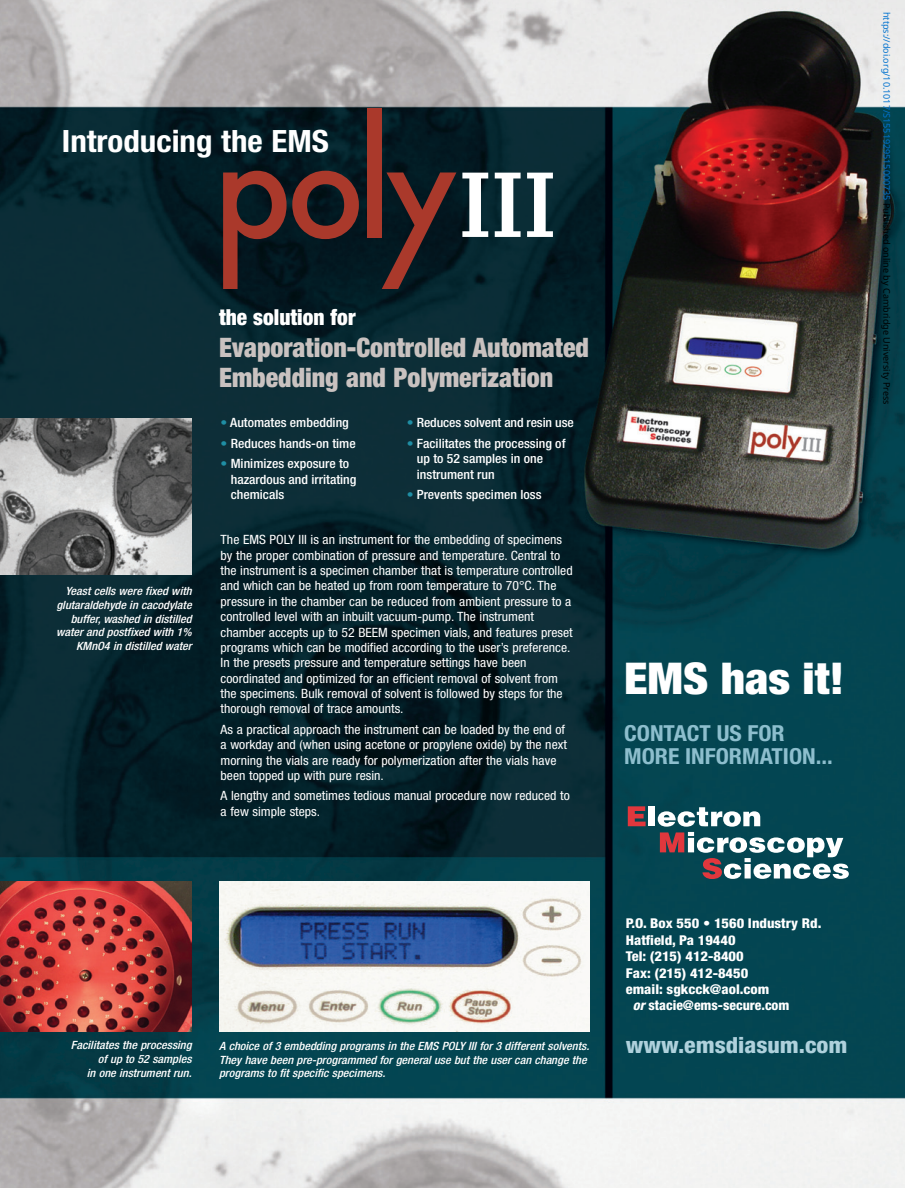
<style>
.page{position:relative;width:905px;height:1188px;background:#fff}
.page>*{position:absolute;margin:0;border:0;box-sizing:border-box;transform-origin:0 0}
.t1{font:900 condensed 43.8px "Helvetica Neue LT Std";color:#fff;scale:1.07 1}
.t2{font:700 condensed 30.75px "Helvetica Neue LT Std";color:#fff;scale:1.07 1}
.t3{font:900 condensed 26.85px/30px "Helvetica Neue LT Std";color:#c9c2c0;scale:.96 1}
.t4{font:800 condensed 22.35px "Helvetica Neue LT Std";color:#afd1dc;scale:1.07 1}
.t5{font:700 condensed 22.05px/22.5px "Helvetica Neue LT Std";color:#8dbecd;scale:1.07 1}
.t6{font:900 condensed 22.05px "Helvetica Neue LT Std";color:#fff;scale:.96 1}
.t7{font:800 condensed 13.5px "Helvetica Neue LT Std";color:#fff;scale:1.07 1}
.t8{font:800 condensed 13.5px "Helvetica Neue LT Std";color:#fff}
.t9{font:condensed 12.75px/15.3px "Helvetica Neue LT Std";color:#fff;scale:1.07 1}
.t10{font:500 condensed 12.75px/15.3px "Helvetica Neue LT Std";color:#fff;scale:1.07 1}
.t11{font:italic 500 condensed 11.4px/13.6px "Helvetica Neue LT Std";color:#fff;text-align:right;scale:1.07 1}
.t12{font:9px "Noto Sans";color:#0172cf}
.s1{color:#1f8ea4}
.s2{color:#000}
.s3{font-style:italic}
</style>
<div class="page">
<img style="left:0;top:0;width:904px;height:1188px">
<div style="left:648px;top:806px;width:7px;height:20px;background:#fff"></div>
<svg style="left:627px;top:806px;width:18px;height:20px"></svg>
<svg style="left:657px;top:807px;width:191px;height:72px"></svg>
<svg style="left:462px;top:173px;width:26px;height:64px"></svg>
<svg style="left:494px;top:173px;width:26px;height:64px"></svg>
<svg style="left:527px;top:173px;width:26px;height:64px"></svg>
<svg style="left:223px;top:171px;width:63px;height:117px;background:#4d2624"></svg>
<svg style="left:292px;top:171px;width:67px;height:68px;background:#582825"></svg>
<div style="left:367px;top:108px;width:15px;height:129px;background:#aa392b"></div>
<svg style="left:380px;top:173px;width:76px;height:115px;background:#352224"></svg>
<img style="left:0;top:881px;width:192px;height:151px">
<img style="left:219px;top:881px;width:370px;height:151px">
<img style="left:0;top:419px;width:192px;height:155px">
<p class="t2" style="left:62px;top:122px;width:251px">Introducing the EMS</p>
<p class="t11" style="left:56px;top:585px;width:128px">Yeast cells were fixed with glutaraldehyde in cacodylate buffer, washed in distilled water and postfixed with 1%<br>KMnO4 in distilled water</p>
<p class="t6" style="left:219px;top:304px;width:143px">the solution for</p>
<p class="t3" style="left:219px;top:332px;width:387px">Evaporation-Controlled Automated<br>Embedding and Polymerization</p>
<p class="t10" style="left:221px;top:415px;width:121px"><span class="s1">•</span> Automates embedding</p>
<p class="t10" style="left:221px;top:436px;width:128px"><span class="s1">•</span> Reduces hands-on time</p>
<p class="t10" style="left:231px;top:456px;width:119px;text-indent:-10px"><span class="s1">•</span> Minimizes exposure to hazardous and irritating chemicals</p>
<p class="t10" style="left:407px;top:415px;width:158px"><span class="s1">•</span> Reduces solvent and resin use</p>
<p class="t10" style="left:417px;top:436px;width:140px;text-indent:-10px"><span class="s1">•</span> Facilitates the processing of up to 52 samples in one instrument run</p>
<p class="t10" style="left:407px;top:487px;width:127px"><span class="s1">•</span> Prevents specimen loss</p>
<p class="t9" style="left:221px;top:532px;width:330px">The EMS POLY III is an instrument for the embedding of specimens by the proper combination of pressure and temperature. Central to the instrument is a specimen chamber that is temperature controlled and which can be heated up from room temperature to 70°C. The pressure in the chamber can be reduced from ambient pressure to a controlled level with an inbuilt vacuum-pump. The instrument chamber accepts up to 52 BEEM specimen vials, and features preset programs which can be modified according to the user’s preference.<br>In the presets pressure and temperature settings have been coordinated and optimized for an efficient removal of solvent from the specimens. Bulk removal of solvent is followed by steps for the thorough removal of trace amounts.</p>
<p class="t9" style="left:221px;top:722px;width:325px">As a practical approach the instrument can be loaded by the end of a workday and (when using acetone or propylene oxide) by the next morning the vials are ready for polymerization after the vials have been topped up with pure resin.</p>
<p class="t9" style="left:221px;top:788px;width:328px">A lengthy and sometimes tedious manual procedure now reduced to a few simple steps.</p>
<p class="t1" style="left:624px;top:652px;width:207px">EMS has it!</p>
<p class="t5" style="left:624px;top:722px;width:197px">CONTACT US FOR<br>MORE INFORMATION...</p>
<p class="t12" style="left:893px;top:12px;width:394px;rotate:90deg">https://doi.org/10.1017/S1551929515000735 <span class="s2">Published online by Cambridge University Press</span></p>
<p class="t11" style="left:71px;top:1039px;width:114px">Facilitates the processing of up to 52 samples<br>in one instrument run.</p>
<p class="t11" style="left:219px;top:1039px;width:347px;text-align:left">A choice of 3 embedding programs in the EMS POLY III for 3 different solvents.<br>They have been pre-programmed for general use but the user can change the programs to fit specific specimens.</p>
<p class="t7" style="left:625px;top:915px;width:184px">P.O. Box 550 • 1560 Industry Rd.</p>
<p class="t7" style="left:625px;top:932px;width:104px">Hatfield, Pa 19440</p>
<p class="t7" style="left:625px;top:948px;width:112px">Tel: (215) 412-8400</p>
<p class="t7" style="left:625px;top:964px;width:116px">Fax: (215) 412-8450</p>
<p class="t7" style="left:625px;top:981px;width:136px">email: sgkcck@aol.com</p>
<p class="t8" style="left:633px;top:997px;width:158px"><span class="s3">or</span> stacie@ems-secure.com</p>
<p class="t4" style="left:625px;top:1031px;width:209px">www.emsdiasum.com</p>
</div>
